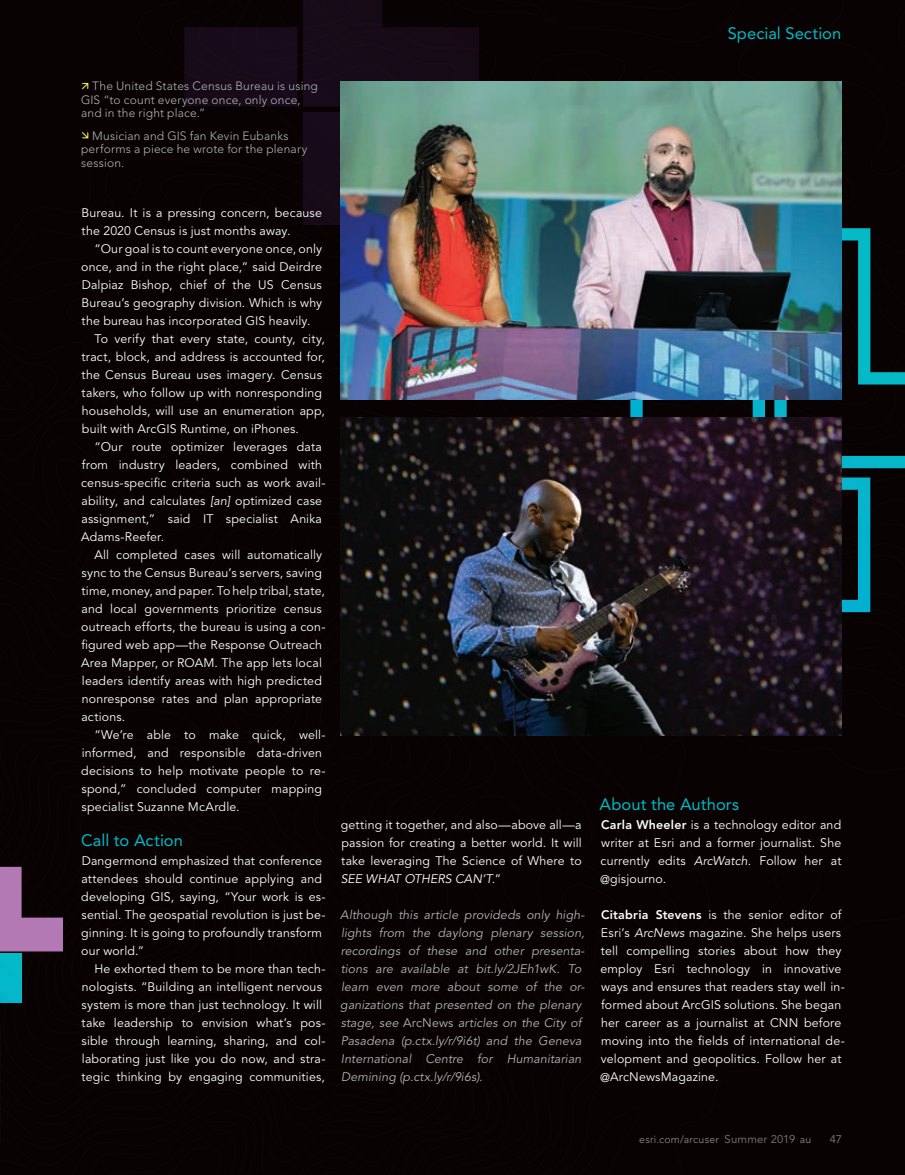
<style>
.page{position:relative;width:905px;height:1175px;background:#fff}
.page>*{position:absolute;margin:0;border:0;box-sizing:border-box;transform-origin:0 0}
.Avenir_Header{font:16.5px "Avenir LT Std";letter-spacing:.005em;color:#03bac6}
.Avenir_Section_Title{font:16.5px "Avenir LT Std";letter-spacing:.005em;color:#03bac6}
.Avenir_Body_-_Revers{font:12.3px/18px "Avenir LT Std";letter-spacing:.015em;color:#fff}
.Avenir_Body_-_Revers-2{font:italic 12.3px/18px "Avenir LT Std";letter-spacing:.01em;color:#b2b3b7}
.t1{font:300 12px/13.5px "Avenir LT Std";letter-spacing:.015em;color:#b2b3b7}
.t2{font:11.25px "Avenir LT Std";color:#6c6d70}
.t3{font:300 10.5px "Avenir LT Std";letter-spacing:.025em;color:#939598}
.s1{font-style:italic}
.s2{font-style:normal}
.s3{font-weight:800}
.s4{font-weight:400;font-size:11.25px;color:#6c6d70}
</style>
<div class="page">
<div style="left:0;top:0;width:184px;height:106px;background:#080302"></div>
<div style="left:0;top:106px;width:184px;height:197px;background:#080302"></div>
<div style="left:738px;top:0;width:103px;height:81px;background:#080302"></div>
<div style="left:841px;top:0;width:63px;height:228px;background:#080302"></div>
<div style="left:0;top:303px;width:340px;height:321px;background:#080302"></div>
<div style="left:229px;top:646px;width:675px;height:528px;background:#080302"></div>
<div style="left:780px;top:612px;width:124px;height:425px;background:#080302"></div>
<div style="left:640px;top:1020px;width:157px;height:154px;background:#080302"></div>
<svg style="left:738px;top:228px;width:166px;height:384px;background:#072c30"></svg>
<svg style="left:184px;top:0;width:554px;height:421px;background:#0c0508"></svg>
<div style="left:0;top:556px;width:229px;height:618px;background:#080302"></div>
<img style="left:340px;top:81px;width:502px;height:318px">
<img style="left:340px;top:417px;width:502px;height:318px">
<svg style="left:82px;top:83px;width:6px;height:6px"></svg>
<svg style="left:82px;top:132px;width:6px;height:7px"></svg>
<p class="t1" style="left:81px;top:79px;width:238px;text-indent:11px">The United States Census Bureau is using<br>GIS “to count everyone once, only once, and in the right place.”</p>
<p class="t1" style="left:81px;top:129px;width:228px;text-indent:11px">Musician and GIS fan Kevin Eubanks performs a piece he wrote for the plenary session.</p>
<p class="Avenir_Section_Title" style="left:727px;top:24px;width:115px">Special Section</p>
<p class="Avenir_Body_-_Revers" style="left:82px;top:204px;width:242px">Bureau. It is a pressing concern, because the 2020 Census is just months away.</p>
<p class="Avenir_Body_-_Revers" style="left:81px;top:240px;width:242px;text-align:justify;text-indent:13px">“Our goal is to count everyone once, only once, and in the right place,” said Deirdre Dalpiaz Bishop, chief of the US Census Bureau’s geography division. Which is why the bureau has incorporated GIS heavily.</p>
<p class="Avenir_Body_-_Revers" style="left:82px;top:330px;width:245px;text-indent:13px">To verify that every state, county, city, tract, block, and address is accounted for, the Census Bureau uses imagery. Census takers, who follow up with nonresponding households, will use an enumeration app, built with ArcGIS Runtime, on iPhones.</p>
<p class="Avenir_Body_-_Revers" style="left:81px;top:438px;width:246px;text-indent:13px">“Our route optimizer leverages data from industry leaders, combined with census-specific criteria such as work avail&shy;ability, and calculates <span class="s1">[an]</span> optimized case assignment,” said IT specialist Anika Adams-Reefer.</p>
<p class="Avenir_Body_-_Revers" style="left:81px;top:546px;width:246px;text-indent:13px">All completed cases will automatically sync to the Census Bureau’s servers, saving time, money, and paper. To help tribal, state, and local governments prioritize census outreach efforts, the bureau is using a con&shy;figured web app—the Response Outreach Area Mapper, or ROAM. The app lets local leaders identify areas with high predicted nonresponse rates and plan appropriate actions.</p>
<p class="Avenir_Body_-_Revers" style="left:81px;top:726px;width:246px;text-indent:13px">“We’re able to make quick, well&shy;informed, and responsible data-driven decisions to help motivate people to re&shy;spond,” concluded computer mapping specialist Suzanne McArdle.</p>
<p class="Avenir_Header" style="left:81px;top:830px;width:103px">Call to Action</p>
<p class="Avenir_Body_-_Revers" style="left:81px;top:852px;width:246px">Dangermond emphasized that conference attendees should continue applying and developing GIS, saying, “Your work is es&shy;sential. The geospatial revolution is just be&shy;ginning. It is going to profoundly transform our world.”</p>
<p class="Avenir_Body_-_Revers" style="left:82px;top:960px;width:245px;text-indent:13px">He exhorted them to be more than tech&shy;nologists. “Building an intelligent nervous system is more than just technology. It will take leadership to envision what’s pos&shy;sible through learning, sharing, and col&shy;laborating just like you do now, and stra&shy;tegic thinking by engaging communities,</p>
<p class="Avenir_Body_-_Revers" style="left:340px;top:815px;width:242px;text-align:justify">getting it together, and also—above all—a passion for creating a better world. It will take leveraging The Science of Where to <span class="s1">SEE WHAT OTHERS CAN’T.</span>”</p>
<p class="Avenir_Body_-_Revers-2" style="left:340px;top:905px;width:246px">Although this article provideds only high&shy;lights from the daylong plenary session, recordings of these and other presenta&shy;tions are available at bit.ly/2JEh1wK. To learn even more about some of the or&shy;ganizations that presented on the plenary stage, see <span class="s2">ArcNews</span> articles on the City of Pasadena (p.ctx.ly/r/9i6t) and the Geneva International Centre for Humanitarian Demining (p.ctx.ly/r/9i6s).</p>
<p class="Avenir_Header" style="left:599px;top:794px;width:141px">About the Authors</p>
<p class="Avenir_Body_-_Revers" style="left:600px;top:816px;width:243px;text-align:justify"><span class="s3">Carla Wheeler</span> is a technology editor and writer at Esri and a former journalist. She currently edits <span class="s1">ArcWatch</span>. Follow her at @gisjourno.</p>
<p class="Avenir_Body_-_Revers" style="left:600px;top:906px;width:246px"><span class="s3">Citabria Stevens</span> is the senior editor of Esri’s <span class="s1">ArcNews</span> magazine. She helps users tell compelling stories about how they employ Esri technology in innovative ways and ensures that readers stay well in&shy;formed about ArcGIS solutions. She began her career as a journalist at CNN before moving into the fields of international de&shy;velopment and geopolitics. Follow her at @ArcNewsMagazine.</p>
<p class="t3" style="left:639px;top:1133px;width:173px">esri.com/arcuser <span class="s4">Summer 2019</span> au</p>
<p class="t2" style="left:829px;top:1133px;width:14px">47</p>
</div>
